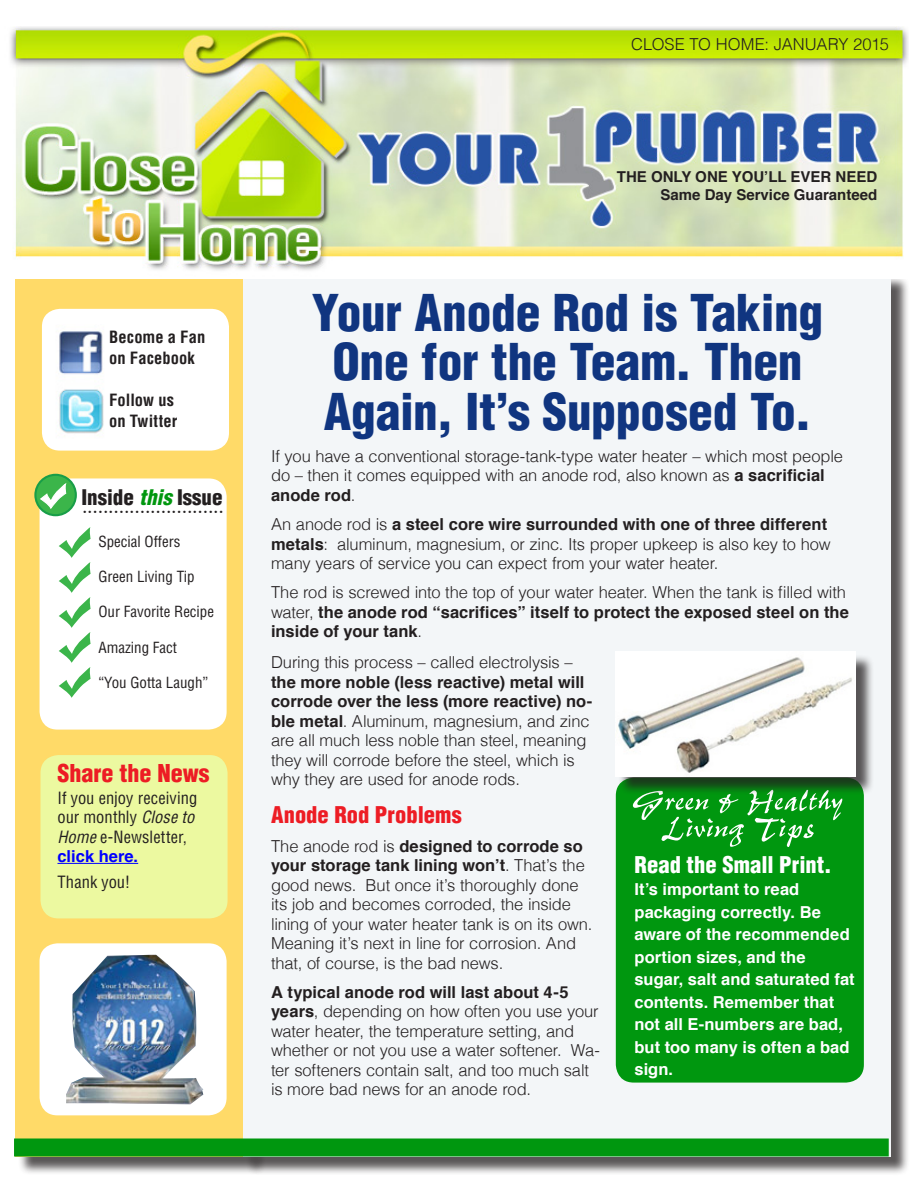
<style>
.page{position:relative;width:918px;height:1188px;background:#fff}
.page>*{position:absolute;margin:0;border:0;box-sizing:border-box;transform-origin:0 0}
.t1{font:900 condensed 49.5px/49.5px "Helvetica";letter-spacing:-.005em;color:#103580}
.t2{font:900 condensed 24px "Helvetica";color:#ed1c24}
.t3{font:900 condensed 22.5px "Helvetica";color:#fff}
.Body_Text{font:900 condensed 22.5px "Helvetica";color:#ed1c24}
.t4{font:21px "Times";color:#231f20}
.t5{font:900 condensed 21px "Helvetica";color:#231f20}
.Body_Text-2{font:300 16.5px/19.5px "Helvetica";letter-spacing:-.01em;color:#231f20}
.t6{font:700 16.5px/22.5px "Helvetica";letter-spacing:.005em;color:#fff}
.Body_Text-3{font:700 16.5px/19.5px "Helvetica";letter-spacing:.005em;color:#231f20}
.t7{font:condensed 16.5px/19.5px "Helvetica";letter-spacing:.005em;color:#231f20}
.t8{font:700 condensed 16.5px/21px "Helvetica";letter-spacing:.005em;color:#231f20}
.t9{font:condensed 15px "Helvetica";color:#231f20}
.t10{font:700 15px/18px "Helvetica";color:#231f20;text-align:right}
.s1{font-style:italic;color:#00970f}
.s2{font-style:italic}
.s3{font-weight:700;font-stretch:normal;color:#00f}
.s4{font-weight:700}
.s5{font-weight:300}
</style>
<div class="page">
<div style="left:15px;top:276px;width:233px;height:880px;background:#ffda68"></div>
<div style="left:245px;top:275px;width:665px;height:900px;background:#231f20;opacity:.75"></div>
<div style="left:243px;top:273px;width:648px;height:883px;background:#f3f6f8"></div>
<div style="left:14px;top:1138px;width:875px;height:18px;background:#00970f"></div>
<div style="left:42px;top:309px;width:187px;height:142px;background:#fff;border-radius:18px"></div>
<img style="left:59px;top:331px;width:45px;height:103px">
<div style="left:40px;top:755px;width:188px;height:163px;background:#ecf9a0;border-radius:18px"></div>
<hr style="left:57px;top:863px;width:81px;height:1px;background:#00f">
<div style="left:40px;top:478px;width:187px;height:252px;background:#fff;border-radius:18px"></div>
<svg style="left:59px;top:527px;width:32px;height:171px"></svg>
<svg style="left:35px;top:475px;width:41px;height:40px"></svg>
<div style="left:34px;top:474px;width:43px;height:42px;border:2px solid #189e48;border-radius:50%"></div>
<svg style="left:39px;top:484px;width:28px;height:24px"></svg>
<div style="left:616px;top:778px;width:248px;height:305px;background:#00970f;border-radius:18px"></div>
<svg style="left:633px;top:795px;width:209px;height:52px"></svg>
<img style="left:10px;top:26px;width:898px;height:253px">
<div style="left:618px;top:654px;width:256px;height:141px;background:#231f20;opacity:.75"></div>
<img style="left:616px;top:652px;width:239px;height:125px">
<div style="left:40px;top:943px;width:187px;height:172px;background:#fff;border-radius:18px"></div>
<img style="left:66px;top:955px;width:137px;height:149px">
<p class="t8" style="left:109px;top:327px;width:98px">Become a Fan on Facebook</p>
<p class="t8" style="left:109px;top:389px;width:70px">Follow us on Twitter</p>
<p class="t5" style="left:81px;top:484px;width:143px">Inside <span class="s1">this</span> Issue</p>
<p class="t4" style="left:81px;top:486px;width:143px">...........................</p>
<p class="t9" style="left:98px;top:532px;width:84px">Special Offers</p>
<p class="t9" style="left:98px;top:567px;width:98px">Green Living Tip</p>
<p class="t9" style="left:98px;top:603px;width:117px">Our Favorite Recipe</p>
<p class="t9" style="left:98px;top:638px;width:80px">Amazing Fact</p>
<p class="t9" style="left:98px;top:673px;width:112px">“You Gotta Laugh”</p>
<p class="t2" style="left:57px;top:758px;width:153px">Share the News</p>
<p class="t7" style="left:57px;top:788px;width:141px">If you enjoy receiving our monthly <span class="s2">Close to<br>Home</span> e-Newsletter, <span class="s3">click here.</span></p>
<p class="t7" style="left:57px;top:872px;width:74px">Thank you!</p>
<p class="Body_Text-2" style="left:631px;top:33px;width:259px">CLOSE TO HOME: JANUARY 2015</p>
<p class="t10" style="left:617px;top:168px;width:262px">THE ONLY ONE YOU’LL EVER NEED<br>Same Day Service Guaranteed</p>
<p class="t1" style="left:312px;top:287px;width:513px">Your Anode Rod is Taking<br>One for the Team. Then<br>Again, It’s Supposed To.</p>
<p class="Body_Text-2" style="left:271px;top:445px;width:574px">If you have a conventional storage-tank-type water heater – which most people do – then it comes equipped with an anode rod, also known as <span class="s4">a sacrificial anode rod</span>.</p>
<p class="Body_Text-2" style="left:271px;top:514px;width:561px">An anode rod is <span class="s4">a steel core wire surrounded with one of three different metals</span>: aluminum, magnesium, or zinc. Its proper upkeep is also key to how many years of service you can expect from your water heater.</p>
<p class="Body_Text-3" style="left:271px;top:583px;width:579px"><span class="s5">The rod is screwed into the top of your water heater. When the tank is filled with water,</span> the anode rod “sacrifices” itself to protect the exposed steel on the inside of your tank<span class="s5">.</span></p>
<p class="Body_Text-2" style="left:271px;top:652px;width:323px">During this process – called electrolysis – <span class="s4">the more noble (less reactive) metal will corrode over the less (more reactive) no&shy;ble metal</span>. Aluminum, magnesium, and zinc are all much less noble than steel, meaning they will corrode before the steel, which is why they are used for anode rods.</p>
<p class="Body_Text" style="left:271px;top:800px;width:192px">Anode Rod Problems</p>
<p class="Body_Text-2" style="left:271px;top:835px;width:323px">The anode rod is <span class="s4">designed to corrode so your storage tank lining won’t</span>. That’s the good news. But once it’s thoroughly done its job and becomes corroded, the inside lining of your water heater tank is on its own.<br>Meaning it’s next in line for corrosion. And that, of course, is the bad news.</p>
<p class="Body_Text-2" style="left:271px;top:982px;width:330px"><span class="s4">A typical anode rod will last about 4-5 years</span>, depending on how often you use your water heater, the temperature setting, and whether or not you use a water softener. Wa&shy;ter softeners contain salt, and too much salt is more bad news for an anode rod.</p>
<p class="t3" style="left:634px;top:851px;width:199px">Read the Small Print.</p>
<p class="t6" style="left:634px;top:879px;width:222px">It’s important to read packaging correctly. Be aware of the recommended portion sizes, and the sugar, salt and saturated fat contents. Remember that not all E-numbers are bad, but too many is often a bad sign.</p>
</div>
